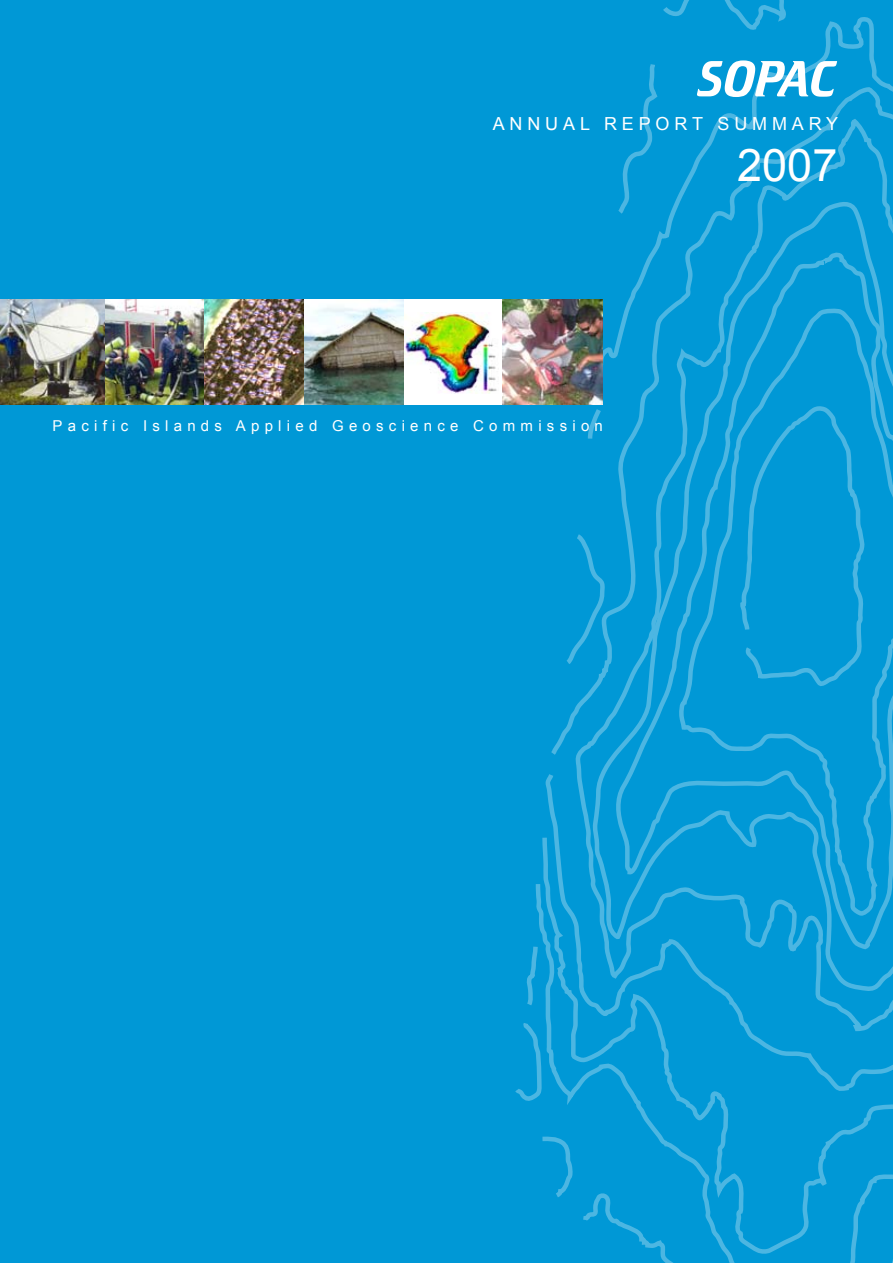
<style>
.page{position:relative;width:893px;height:1263px;background:#0098d6}
.page>*{position:absolute;margin:0;border:0;box-sizing:border-box;transform-origin:0 0}
.t1{font:italic 51px "Crillee BT";color:#fff}
.t2{font:45px "Arial";color:#fff}
.t3{font:18px "Arial";letter-spacing:.27em;color:#fff}
.t4{font:15px "Arial";letter-spacing:.35em;color:#fff}
</style>
<div class="page">
<svg style="left:545px;top:769px;width:348px;height:64px"></svg>
<svg style="left:551px;top:370px;width:342px;height:390px"></svg>
<svg style="left:663px;top:0;width:26px;height:16px"></svg>
<svg style="left:724px;top:0;width:62px;height:16px"></svg>
<svg style="left:602px;top:16px;width:291px;height:354px"></svg>
<svg style="left:586px;top:404px;width:19px;height:39px"></svg>
<svg style="left:562px;top:531px;width:47px;height:137px"></svg>
<svg style="left:515px;top:946px;width:25px;height:155px"></svg>
<svg style="left:540px;top:833px;width:353px;height:430px"></svg>
<svg style="left:839px;top:1173px;width:54px;height:90px"></svg>
<div style="left:403px;top:299px;width:100px;height:106px;background:#fff"></div>
<img style="left:404px;top:312px;width:93px;height:81px">
<img style="left:204px;top:299px;width:199px;height:106px">
<img style="left:0;top:299px;width:204px;height:106px">
<img style="left:502px;top:299px;width:100px;height:106px">
<h1 class="t1" style="left:699px;top:47px;width:140px">SOPAC</h1>
<p class="t3" style="left:493px;top:112px;width:347px">ANNUAL REPORT SUMMARY</p>
<h2 class="t2" style="left:737px;top:135px;width:102px">2007</h2>
<p class="t4" style="left:53px;top:416px;width:552px">Pacific Islands Applied Geoscience Commission</p>
</div>
